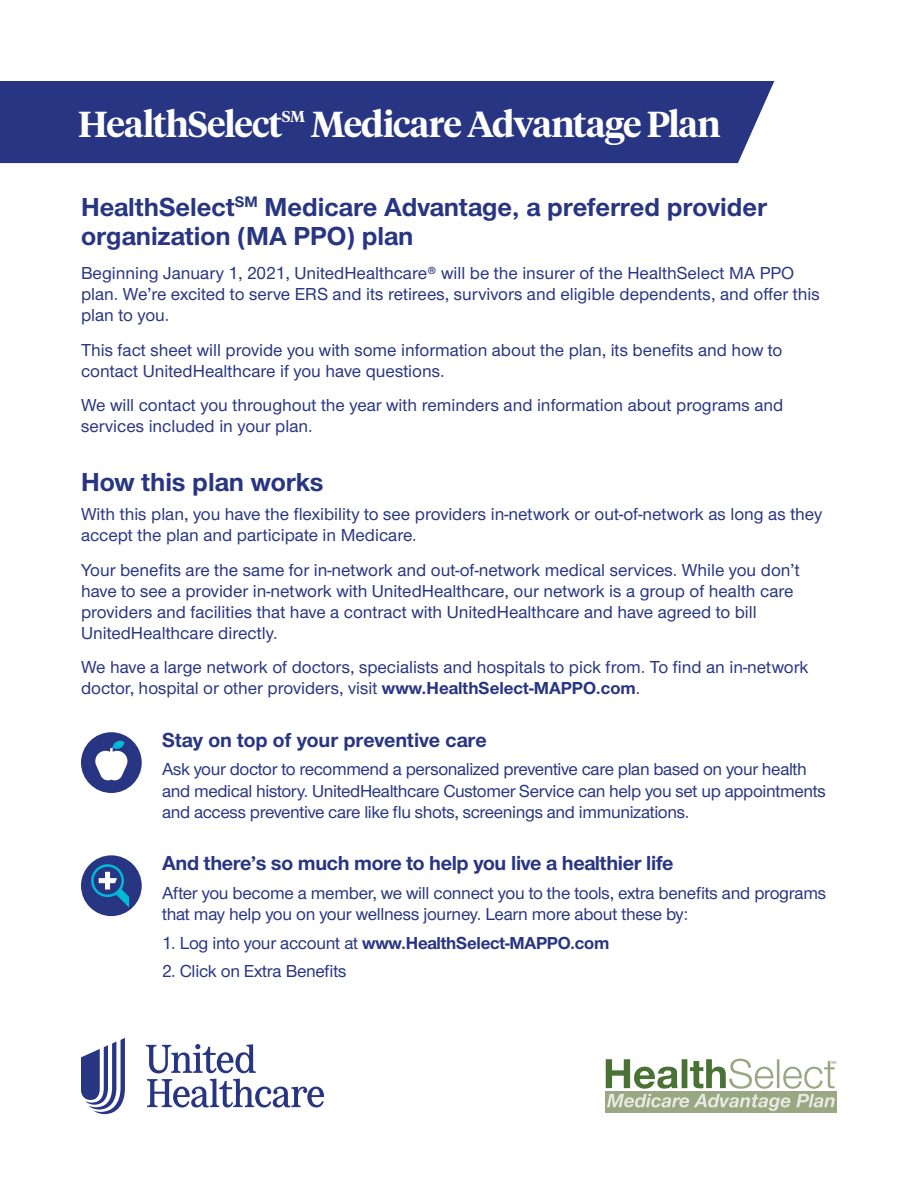
<style>
.page{position:relative;width:918px;height:1188px;background:#fff}
.page>*{position:absolute;margin:0;border:0;box-sizing:border-box;transform-origin:0 0}
.t1{font:600 36px "UHC Serif Headline";letter-spacing:-.025em;color:#fff}
.Headline{font:700 27px/28.5px "UHC Sans";color:#283582}
.Headline-2{font:700 21px "UHC Sans";letter-spacing:-.015em;color:#283582}
.body_copy{font:500 18px/21px "UHC Sans";color:#283582}
.Headline-3{font:500 18px/21.6px "UHC Sans";letter-spacing:-.015em;color:#283582}
.Headline-4{font:700 18px "UHC Sans";letter-spacing:-.015em;color:#283582}
.t2{font:600 15.75px "UHC Serif Headline";color:#fff}
.s1{font-weight:700}
.s2{font-weight:500}
</style>
<div class="page">
<svg style="left:81px;top:1038px;width:44px;height:76px"></svg>
<svg style="left:146px;top:1044px;width:110px;height:29px"></svg>
<svg style="left:147px;top:1079px;width:177px;height:29px"></svg>
<div style="left:0;top:81px;width:774px;height:82px;background:#283582"></div>
<div style="left:605px;top:1091px;width:232px;height:22px;background:#99a782"></div>
<svg style="left:606px;top:1059px;width:230px;height:52px"></svg>
<div style="left:81px;top:732px;width:61px;height:61px;background:#283582;border-radius:50%"></div>
<svg style="left:95px;top:740px;width:33px;height:40px"></svg>
<div style="left:81px;top:855px;width:61px;height:61px;background:#283582;border-radius:50%"></div>
<svg style="left:91px;top:864px;width:38px;height:44px"></svg>
<p class="t1" style="left:78px;top:99px;width:206px">HealthSelect</p>
<p class="t2" style="left:282px;top:105px;width:25px">SM</p>
<p class="t1" style="left:311px;top:99px;width:411px">Medicare Advantage Plan</p>
<p class="Headline" style="left:81px;top:192px;width:688px">HealthSelect<sup>SM</sup> Medicare Advantage, a preferred provider organization (MA PPO) plan</p>
<p class="body_copy" style="left:81px;top:262px;width:740px">Beginning January 1, 2021, UnitedHealthcare® will be the insurer of the HealthSelect MA PPO plan. We’re excited to serve ERS and its retirees, survivors and eligible dependents, and offer this plan to you.</p>
<p class="body_copy" style="left:81px;top:338px;width:703px">This fact sheet will provide you with some information about the plan, its benefits and how to contact UnitedHealthcare if you have questions.</p>
<p class="body_copy" style="left:81px;top:394px;width:704px">We will contact you throughout the year with reminders and information about programs and services included in your plan.</p>
<p class="Headline" style="left:81px;top:467px;width:244px">How this plan works</p>
<p class="Headline-3" style="left:81px;top:502px;width:743px">With this plan, you have the flexibility to see providers in-network or out-of-network as long as they accept the plan and participate in Medicare.</p>
<p class="body_copy" style="left:81px;top:559px;width:720px">Your benefits are the same for in-network and out-of-network medical services. While you don’t have to see a provider in-network with UnitedHealthcare, our network is a group of health care providers and facilities that have a contract with UnitedHealthcare and have agreed to bill UnitedHealthcare directly.</p>
<p class="body_copy" style="left:81px;top:656px;width:729px">We have a large network of doctors, specialists and hospitals to pick from. To find an in-network doctor, hospital or other providers, visit <span class="s1">www.HealthSelect-MAPPO.com</span>.</p>
<p class="Headline-2" style="left:162px;top:726px;width:326px">Stay on top of your preventive care</p>
<p class="Headline-3" style="left:162px;top:757px;width:665px">Ask your doctor to recommend a personalized preventive care plan based on your health and medical history. UnitedHealthcare Customer Service can help you set up appointments and access preventive care like flu shots, screenings and immunizations.</p>
<p class="Headline-2" style="left:162px;top:849px;width:513px">And there’s so much more to help you live a healthier life</p>
<p class="Headline-3" style="left:162px;top:881px;width:666px">After you become a member, we will connect you to the tools, extra benefits and programs that may help you on your wellness journey. Learn more about these by:</p>
<p class="Headline-4" style="left:162px;top:931px;width:449px"><span class="s2">1. Log into your account at</span> www.HealthSelect-MAPPO.com</p>
<p class="Headline-3" style="left:162px;top:959px;width:186px">2. Click on Extra Benefits</p>
</div>
